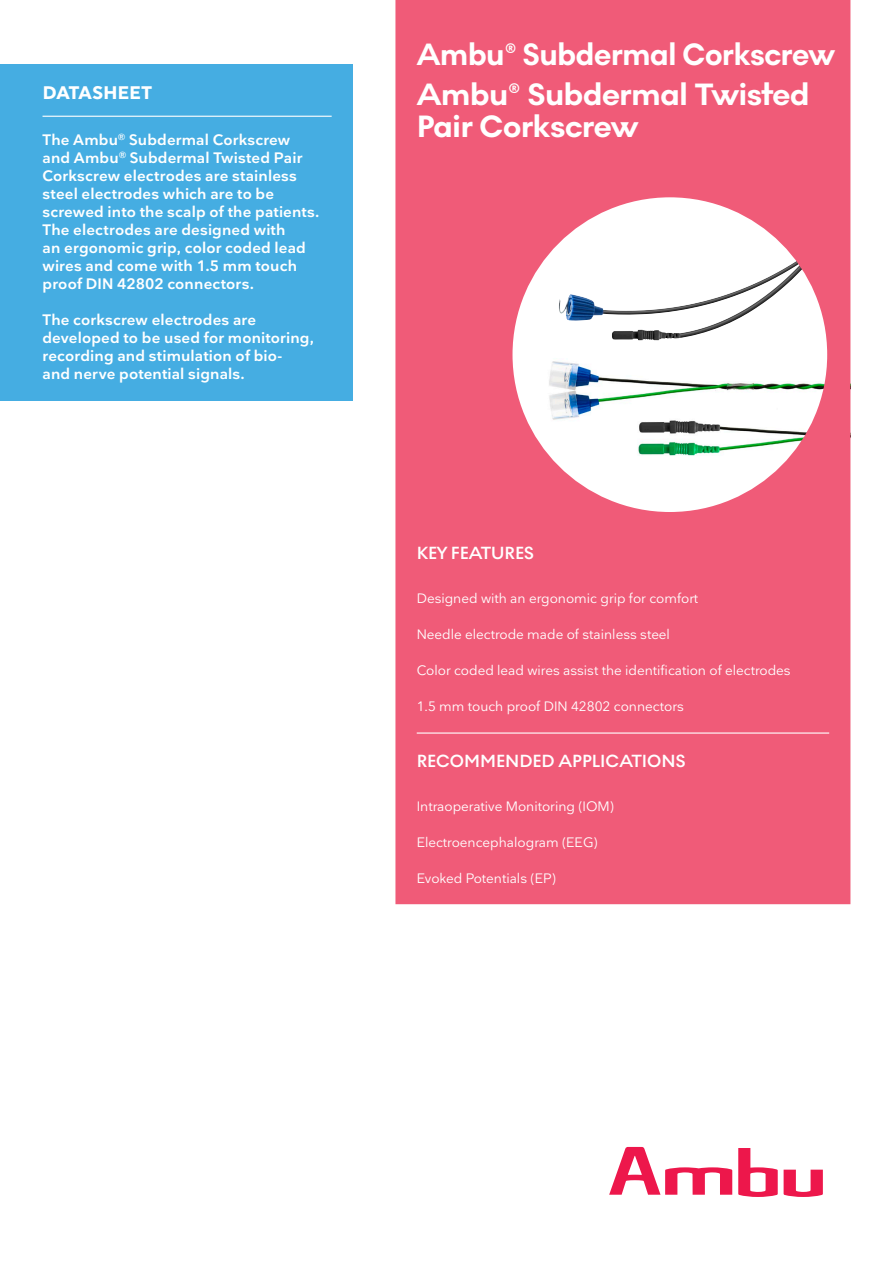
<style>
.page{position:relative;width:893px;height:1263px;background:#fff}
.page>*{position:absolute;margin:0;border:0;box-sizing:border-box;transform-origin:0 0}
.t1{font:700 31.5px/40px "Noir No 1";letter-spacing:-.01em;color:#fff;scale:.96 1}
.t2{font:700 31.5px "Noir No 1";letter-spacing:-.01em;color:#fff}
.t3{font:600 18px "Noir No 1";color:#fff}
.t4{font:700 18px "Nationale";letter-spacing:.015em;color:#fff}
.t5{font:600 15px/18px "Nationale";letter-spacing:.01em;color:#fff}
.t6{font:13.5px "Nationale";color:#fff}
</style>
<div class="page">
<svg style="left:784px;top:1169px;width:39px;height:28px"></svg>
<svg style="left:738px;top:1148px;width:40px;height:49px"></svg>
<svg style="left:609px;top:1147px;width:123px;height:48px"></svg>
<div style="left:0;top:64px;width:353px;height:336px;background:#45ade2"></div>
<hr style="left:43px;top:116px;width:289px;height:1px;background:#fff">
<svg style="left:395px;top:0;width:455px;height:904px;fill:#f05b78"></svg>
<hr style="left:417px;top:732px;width:412px;height:2px;background:#fff">
<p class="t4" style="left:43px;top:81px;width:111px">DATASHEET</p>
<p class="t5" style="left:43px;top:131px;width:279px">The Ambu<sup>®</sup> Subdermal Corkscrew and Ambu<sup>®</sup> Subdermal Twisted Pair Corkscrew electrodes are stainless steel electrodes which are to be screwed into the scalp of the patients.<br>The electrodes are designed with<br>an ergonomic grip, color coded lead wires and come with 1.5 mm touch proof DIN 42802 connectors.</p>
<p class="t5" style="left:43px;top:311px;width:273px">The corkscrew electrodes are developed to be used for monitoring, recording and stimulation of bio-<br>and nerve potential signals.</p>
<h1 class="t1" style="left:417px;top:34px;width:437px">Ambu® Subdermal Corkscrew<br>Ambu® Subdermal Twisted</h1>
<h1 class="t2" style="left:417px;top:102px;width:223px">Pair Corkscrew</h1>
<p class="t3" style="left:417px;top:539px;width:119px">KEY FEATURES</p>
<p class="t6" style="left:417px;top:590px;width:283px">Designed with an ergonomic grip for comfort</p>
<p class="t6" style="left:417px;top:626px;width:255px">Needle electrode made of stainless steel</p>
<p class="t6" style="left:417px;top:662px;width:375px">Color coded lead wires assist the identification of electrodes</p>
<p class="t6" style="left:417px;top:698px;width:269px">1.5 mm touch proof DIN 42802 connectors</p>
<p class="t3" style="left:417px;top:747px;width:270px">RECOMMENDED APPLICATIONS</p>
<p class="t6" style="left:417px;top:798px;width:199px">Intraoperative Monitoring (IOM)</p>
<p class="t6" style="left:417px;top:834px;width:183px">Electroencephalogram (EEG)</p>
<p class="t6" style="left:417px;top:870px;width:141px">Evoked Potentials (EP)</p>
</div>
